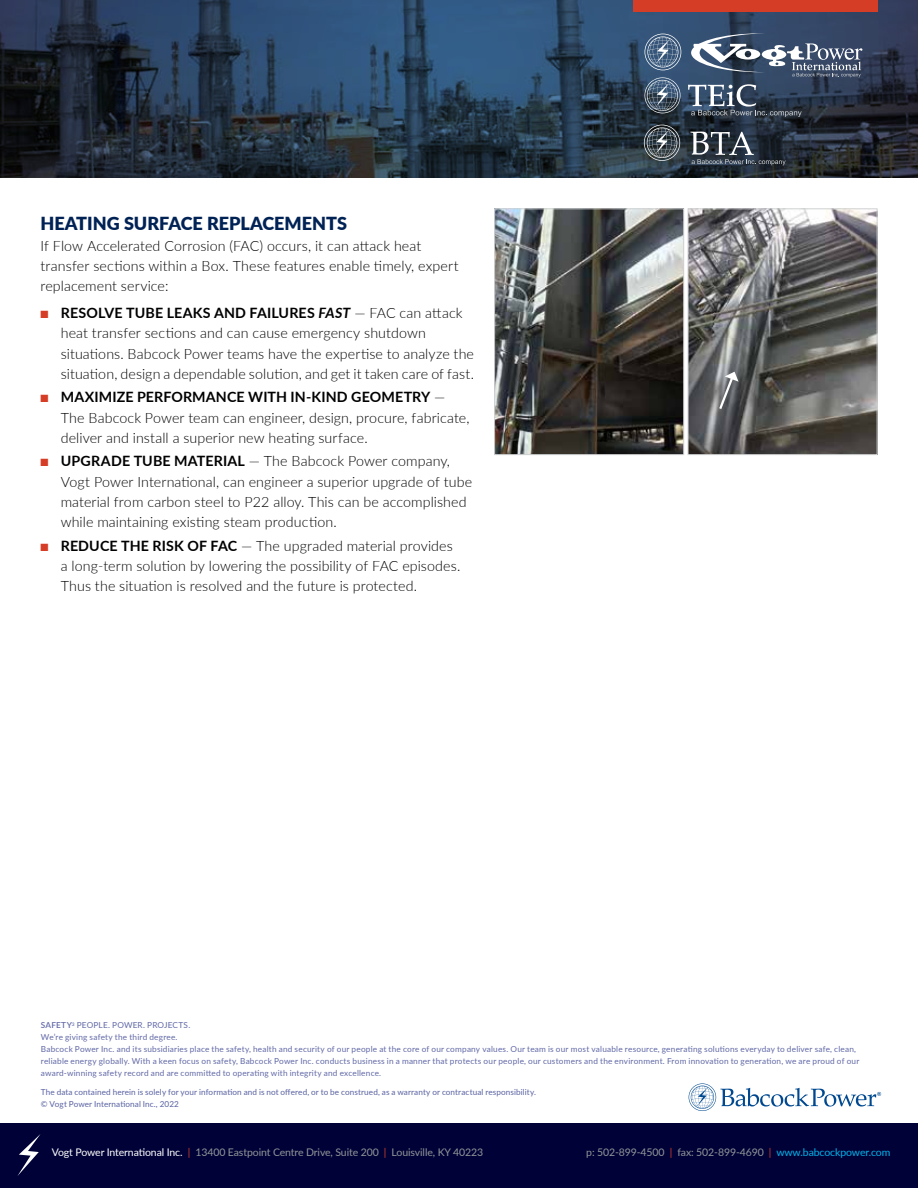
<style>
.page{position:relative;width:918px;height:1188px;background:#fff}
.page>*{position:absolute;margin:0;border:0;box-sizing:border-box;transform-origin:0 0}
.t1{font:900 18px "Lato";color:#025}
.t2{font:300 14.25px/20.2px "Lato";letter-spacing:.005em;color:#000}
.t3{font:10.5px "Lato";letter-spacing:-.01em;color:#939598}
.t4{font:8.25px/12px "Lato";letter-spacing:.025em;color:#6269a7}
.t5{font:8.25px/12px "Lato";letter-spacing:.01em;color:#5962a2}
.s1{color:#d63d27}
.s2{font-weight:700}
.s3{font-weight:700;font-style:italic}
.s4{font-weight:600}
.s5{color:#fff}
.s6{color:#00b3ea}
</style>
<div class="page">
<svg style="left:0;top:0;width:918px;height:177px;background:#273a50"></svg>
<div style="left:633px;top:0;width:245px;height:12px;background:#d63d27"></div>
<div style="left:0;top:1123px;width:918px;height:65px;background:#000237"></div>
<svg style="left:17px;top:1134px;width:23px;height:42px"></svg>
<img style="left:690px;top:210px;width:186px;height:243px">
<div style="left:688px;top:208px;width:190px;height:247px;border:1px solid #cfd1d2"></div>
<img style="left:496px;top:210px;width:186px;height:243px">
<div style="left:494px;top:208px;width:190px;height:247px;border:1px solid #cfd1d2"></div>
<svg style="left:717px;top:372px;width:22px;height:40px"></svg>
<svg style="left:645px;top:34px;width:36px;height:36px"></svg>
<svg style="left:691px;top:33px;width:171px;height:44px"></svg>
<svg style="left:688px;top:84px;width:114px;height:33px;background:#4b5a6c"></svg>
<svg style="left:645px;top:77px;width:35px;height:36px"></svg>
<svg style="left:691px;top:132px;width:95px;height:33px;background:#454e58"></svg>
<svg style="left:644px;top:125px;width:36px;height:36px"></svg>
<svg style="left:689px;top:1083px;width:192px;height:28px"></svg>
<p class="t1" style="left:40px;top:210px;width:308px">HEATING SURFACE REPLACEMENTS</p>
<p class="t2" style="left:40px;top:235px;width:420px">If Flow Accelerated Corrosion (FAC) occurs, it can attack heat transfer sections within a Box. These features enable timely, expert replacement service:</p>
<p class="t2" style="left:61px;top:302px;width:415px;text-indent:-20px"><span class="s1">■</span> <span class="s2">RESOLVE TUBE LEAKS AND FAILURES</span> <span class="s3">FAST</span> — FAC can attack heat transfer sections and can cause emergency shutdown situations. Babcock Power teams have the expertise to analyze the situation, design a dependable solution, and get it taken care of fast.</p>
<p class="t2" style="left:61px;top:387px;width:410px;text-indent:-20px"><span class="s1">■</span> <span class="s2">MAXIMIZE PERFORMANCE WITH IN-KIND GEOMETRY</span> —<br>The Babcock Power team can engineer, design, procure, fabricate, deliver and install a superior new heating surface.</p>
<p class="t2" style="left:61px;top:451px;width:413px;text-indent:-20px"><span class="s1">■</span> <span class="s2">UPGRADE TUBE MATERIAL</span> — The Babcock Power company, Vogt Power International, can engineer a superior upgrade of tube material from carbon steel to P22 alloy. This can be accomplished while maintaining existing steam production.</p>
<p class="t2" style="left:61px;top:535px;width:401px;text-indent:-20px"><span class="s1">■</span> <span class="s2">REDUCE THE RISK OF FAC</span> — The upgraded material provides a long-term solution by lowering the possibility of FAC episodes.<br>Thus the situation is resolved and the future is protected.</p>
<p class="t4" style="left:41px;top:1019px;width:820px"><span class="s4">SAFETY</span><sup>3</sup> PEOPLE. POWER. PROJECTS.<br>We’re giving safety the third degree.<br>Babcock Power Inc. and its subsidiaries place the safety, health and security of our people at the core of our company values. Our team is our most valuable resource, generating solutions everyday to deliver safe, clean, reliable energy globally. With a keen focus on safety, Babcock Power Inc. conducts business in a manner that protects our people, our customers and the environment. From innovation to generation, we are proud of our award-winning safety record and are committed to operating with integrity and excellence.</p>
<p class="t5" style="left:41px;top:1086px;width:497px">The data contained herein is solely for your information and is not offered, or to be construed, as a warranty or contractual responsibility. © Vogt Power International Inc., 2022</p>
<p class="t3" style="left:52px;top:1145px;width:433px"><span class="s5">Vogt Power International Inc.</span> <span class="s1">|</span> 13400 Eastpoint Centre Drive, Suite 200 <span class="s1">|</span> Louisville, KY 40223</p>
<p class="t3" style="left:586px;top:1145px;width:306px">p: 502-899-4500 <span class="s1">|</span> fax: 502-899-4690 <span class="s1">|</span> <span class="s6">www.babcockpower.com</span></p>
</div>
